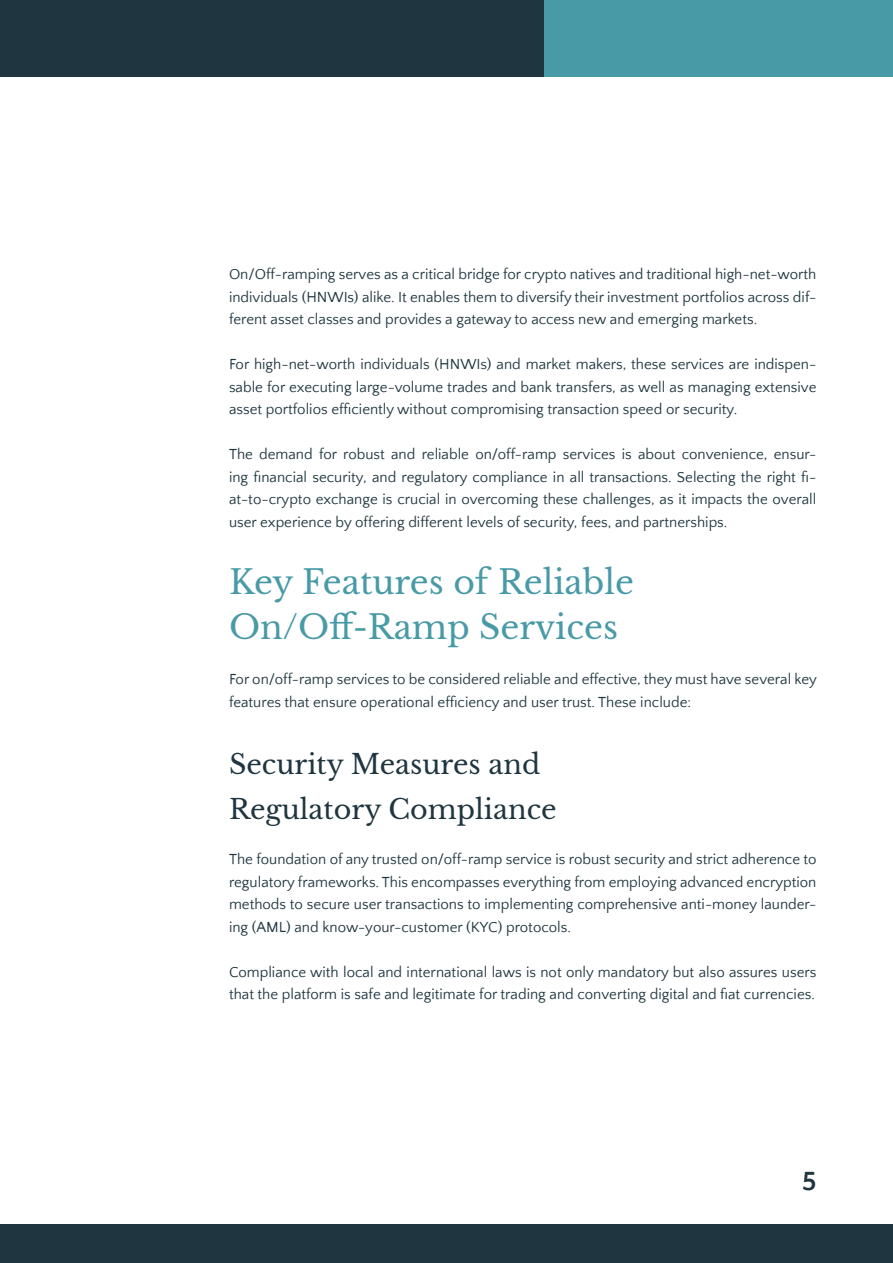
<style>
.page{position:relative;width:893px;height:1263px;background:#fff}
.page>*{position:absolute;margin:0;border:0;box-sizing:border-box;transform-origin:0 0}
.t1{font:33px "Libre Baskerville";color:#489aa7}
.t2{font:27px "Libre Baskerville";color:#1f353f}
.t3{font:700 27px "Quattrocento Sans";color:#1f353f}
.t4{font:15px/22.5px "Quattrocento Sans";color:#1f353f;text-align:justify}
</style>
<div class="page">
<div style="left:0;top:0;width:544px;height:77px;background:#1f353f"></div>
<div style="left:0;top:1224px;width:893px;height:39px;background:#1f353f"></div>
<div style="left:544px;top:0;width:349px;height:77px;background:#489aa7"></div>
<p class="t4" style="left:229px;top:263px;width:589px">On/Off-ramping serves as a critical bridge for crypto natives and traditional high-net-worth individuals (HNWIs) alike. It enables them to diversify their investment portfolios across dif&shy;ferent asset classes and provides a gateway to access new and emerging markets.</p>
<p class="t4" style="left:229px;top:353px;width:589px">For high-net-worth individuals (HNWIs) and market makers, these services are indispen&shy;sable for executing large-volume trades and bank transfers, as well as managing extensive asset portfolios efficiently without compromising transaction speed or security.</p>
<p class="t4" style="left:229px;top:443px;width:589px">The demand for robust and reliable on/off-ramp services is about convenience, ensur&shy;ing financial security, and regulatory compliance in all transactions. Selecting the right fi&shy;at-to-crypto exchange is crucial in overcoming these challenges, as it impacts the overall user experience by offering different levels of security, fees, and partnerships.</p>
<h2 class="t1" style="left:229px;top:562px;width:407px">Key Features of Reliable</h2>
<h2 class="t1" style="left:229px;top:607px;width:391px">On/Off-Ramp Services</h2>
<p class="t4" style="left:229px;top:668px;width:589px">For on/off-ramp services to be considered reliable and effective, they must have several key features that ensure operational efficiency and user trust. These include:</p>
<h3 class="t2" style="left:229px;top:748px;width:313px">Security Measures and</h3>
<h3 class="t2" style="left:229px;top:793px;width:329px">Regulatory Compliance</h3>
<p class="t4" style="left:229px;top:848px;width:589px">The foundation of any trusted on/off-ramp service is robust security and strict adherence to regulatory frameworks. This encompasses everything from employing advanced encryption methods to secure user transactions to implementing comprehensive anti-money launder&shy;ing (AML) and know-your-customer (KYC) protocols.</p>
<p class="t4" style="left:229px;top:961px;width:589px">Compliance with local and international laws is not only mandatory but also assures users that the platform is safe and legitimate for trading and converting digital and fiat currencies.</p>
<h2 class="t3" style="left:802px;top:1167px;width:16px">5</h2>
</div>
